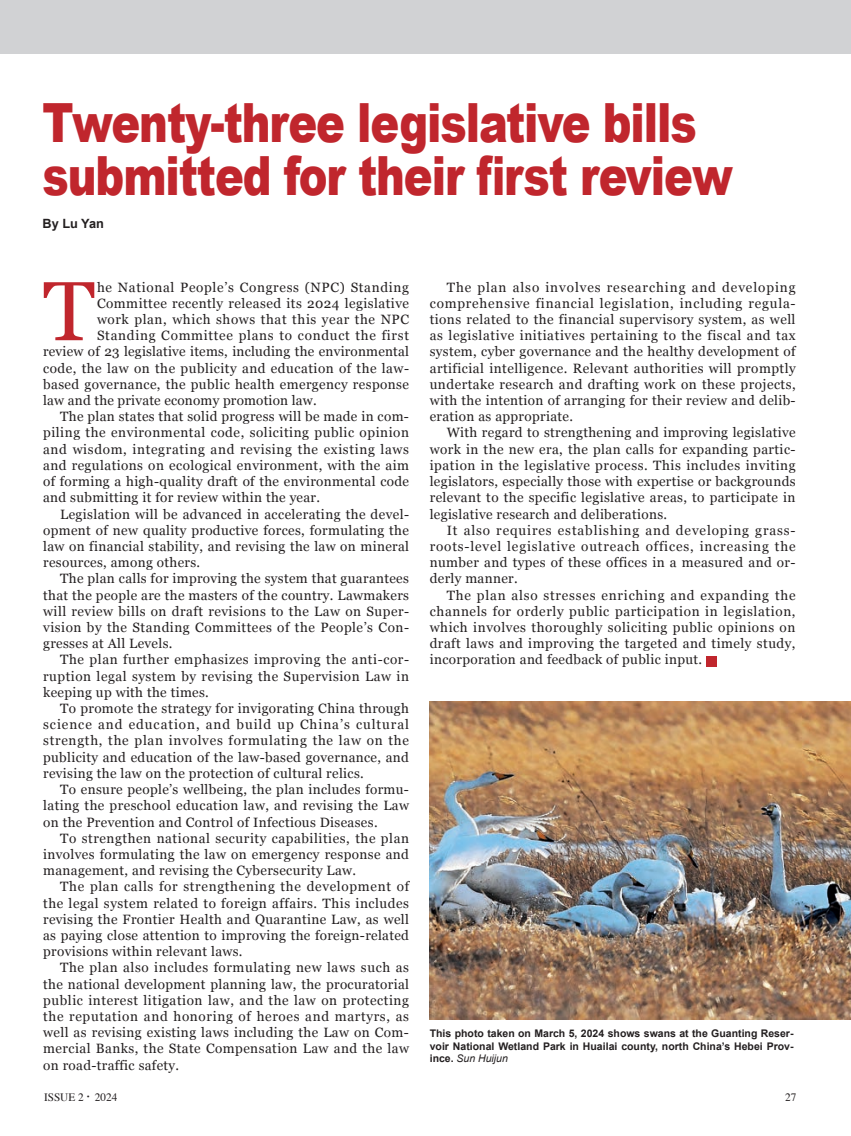
<style>
.page{position:relative;width:851px;height:1136px;background:#fff}
.page>*{position:absolute;margin:0;border:0;box-sizing:border-box;transform-origin:0 0}
.t1{font:83.7px "Georgia";color:#c0262d}
.t2{font:900 54px/52.5px "Arial";letter-spacing:-.025em;color:#c0262d;scale:.8 1}
.t3{font:13.5px "Georgia";letter-spacing:.03em;color:#231f20}
.t4{font:13.5px "Georgia";letter-spacing:.05em;color:#231f20}
.t5{font:13.5px "Georgia";letter-spacing:.06em;color:#231f20}
.t6{font:13.5px "Georgia";letter-spacing:.065em;color:#231f20}
.t7{font:13.5px "Georgia";letter-spacing:.055em;color:#231f20}
.t8{font:13.5px "Georgia";letter-spacing:.07em;color:#231f20}
.t9{font:700 12.75px "Arial";color:#231f20}
.t10{font:11.25px "Times";color:#231f20}
.t11{font:700 10.5px/12.6px "Arial";color:#231f20;text-align:justify}
.s1{font-weight:400;font-style:italic}
.s2{font-size:16.5px}
</style>
<div class="page">
<div style="left:0;top:0;width:850px;height:54px;background:#d1d2d4"></div>
<div style="left:706px;top:656px;width:10px;height:10px;background:#c0262d"></div>
<img style="left:429px;top:701px;width:421px;height:318px">
<p class="t2" style="left:43px;top:95px;width:864px">Twenty-three legislative bills submitted for their first review</p>
<p class="t9" style="left:43px;top:215px;width:63px">By Lu Yan</p>
<p class="t1" style="left:43px;top:250px;width:53px">T</p>
<p class="t4" style="left:97px;top:277px;width:313px">he National People’s Congress (NPC) Standing</p>
<p class="t3" style="left:97px;top:293px;width:313px">Committee recently released its 2024 legislative</p>
<p class="t3" style="left:97px;top:309px;width:313px">work plan, which shows that this year the NPC</p>
<p class="t4" style="left:97px;top:325px;width:313px">Standing Committee plans to conduct the first</p>
<p class="t3" style="left:43px;top:342px;width:367px">review of 23 legislative items, including the environmental</p>
<p class="t3" style="left:43px;top:358px;width:367px">code, the law on the publicity and education of the law-</p>
<p class="t3" style="left:43px;top:374px;width:367px">based governance, the public health emergency response</p>
<p class="t3" style="left:43px;top:390px;width:275px">law and the private economy promotion law.</p>
<p class="t3" style="left:60px;top:406px;width:350px">The plan states that solid progress will be made in com-</p>
<p class="t3" style="left:43px;top:423px;width:367px">piling the environmental code, soliciting public opinion</p>
<p class="t4" style="left:43px;top:439px;width:367px">and wisdom, integrating and revising the existing laws</p>
<p class="t3" style="left:43px;top:455px;width:367px">and regulations on ecological environment, with the aim</p>
<p class="t3" style="left:43px;top:471px;width:367px">of forming a high-quality draft of the environmental code</p>
<p class="t3" style="left:43px;top:487px;width:278px">and submitting it for review within the year.</p>
<p class="t3" style="left:60px;top:504px;width:350px">Legislation will be advanced in accelerating the devel-</p>
<p class="t3" style="left:43px;top:520px;width:367px">opment of new quality productive forces, formulating the</p>
<p class="t3" style="left:43px;top:536px;width:367px">law on financial stability, and revising the law on mineral</p>
<p class="t3" style="left:43px;top:552px;width:158px">resources, among others.</p>
<p class="t3" style="left:60px;top:568px;width:350px">The plan calls for improving the system that guarantees</p>
<p class="t3" style="left:43px;top:585px;width:367px">that the people are the masters of the country. Lawmakers</p>
<p class="t3" style="left:43px;top:601px;width:367px">will review bills on draft revisions to the Law on Super-</p>
<p class="t3" style="left:43px;top:617px;width:367px">vision by the Standing Committees of the People’s Con-</p>
<p class="t3" style="left:43px;top:633px;width:131px">gresses at All Levels.</p>
<p class="t3" style="left:60px;top:649px;width:350px">The plan further emphasizes improving the anti-cor-</p>
<p class="t3" style="left:43px;top:666px;width:367px">ruption legal system by revising the Supervision Law in</p>
<p class="t3" style="left:43px;top:682px;width:167px">keeping up with the times.</p>
<p class="t3" style="left:60px;top:698px;width:350px">To promote the strategy for invigorating China through</p>
<p class="t8" style="left:43px;top:714px;width:367px">science and education, and build up China’s cultural</p>
<p class="t7" style="left:43px;top:730px;width:367px">strength, the plan involves formulating the law on the</p>
<p class="t3" style="left:43px;top:747px;width:367px">publicity and education of the law-based governance, and</p>
<p class="t3" style="left:43px;top:763px;width:322px">revising the law on the protection of cultural relics.</p>
<p class="t3" style="left:60px;top:779px;width:350px">To ensure people’s wellbeing, the plan includes formu-</p>
<p class="t3" style="left:43px;top:795px;width:367px">lating the preschool education law, and revising the Law</p>
<p class="t3" style="left:43px;top:811px;width:336px">on the Prevention and Control of Infectious Diseases.</p>
<p class="t3" style="left:60px;top:828px;width:350px">To strengthen national security capabilities, the plan</p>
<p class="t3" style="left:43px;top:844px;width:367px">involves formulating the law on emergency response and</p>
<p class="t3" style="left:43px;top:860px;width:314px">management, and revising the Cybersecurity Law.</p>
<p class="t4" style="left:60px;top:876px;width:350px">The plan calls for strengthening the development of</p>
<p class="t3" style="left:43px;top:892px;width:367px">the legal system related to foreign affairs. This includes</p>
<p class="t3" style="left:43px;top:909px;width:367px">revising the Frontier Health and Quarantine Law, as well</p>
<p class="t3" style="left:43px;top:925px;width:367px">as paying close attention to improving the foreign-related</p>
<p class="t3" style="left:43px;top:941px;width:201px">provisions within relevant laws.</p>
<p class="t3" style="left:60px;top:957px;width:350px">The plan also includes formulating new laws such as</p>
<p class="t3" style="left:43px;top:973px;width:367px">the national development planning law, the procuratorial</p>
<p class="t3" style="left:43px;top:990px;width:367px">public interest litigation law, and the law on protecting</p>
<p class="t4" style="left:43px;top:1006px;width:367px">the reputation and honoring of heroes and martyrs, as</p>
<p class="t3" style="left:43px;top:1022px;width:367px">well as revising existing laws including the Law on Com-</p>
<p class="t3" style="left:43px;top:1038px;width:367px">mercial Banks, the State Compensation Law and the law</p>
<p class="t3" style="left:43px;top:1054px;width:137px">on road-traffic safety.</p>
<p class="t6" style="left:446px;top:277px;width:350px">The plan also involves researching and developing</p>
<p class="t5" style="left:429px;top:293px;width:367px">comprehensive financial legislation, including regula-</p>
<p class="t3" style="left:429px;top:309px;width:367px">tions related to the financial supervisory system, as well</p>
<p class="t3" style="left:429px;top:325px;width:367px">as legislative initiatives pertaining to the fiscal and tax</p>
<p class="t3" style="left:429px;top:342px;width:367px">system, cyber governance and the healthy development of</p>
<p class="t3" style="left:429px;top:358px;width:367px">artificial intelligence. Relevant authorities will promptly</p>
<p class="t3" style="left:429px;top:374px;width:367px">undertake research and drafting work on these projects,</p>
<p class="t3" style="left:429px;top:390px;width:367px">with the intention of arranging for their review and delib-</p>
<p class="t3" style="left:429px;top:406px;width:145px">eration as appropriate.</p>
<p class="t3" style="left:446px;top:423px;width:350px">With regard to strengthening and improving legislative</p>
<p class="t3" style="left:429px;top:439px;width:367px">work in the new era, the plan calls for expanding partic-</p>
<p class="t3" style="left:429px;top:455px;width:367px">ipation in the legislative process. This includes inviting</p>
<p class="t3" style="left:429px;top:471px;width:367px">legislators, especially those with expertise or backgrounds</p>
<p class="t3" style="left:429px;top:487px;width:367px">relevant to the specific legislative areas, to participate in</p>
<p class="t3" style="left:429px;top:504px;width:239px">legislative research and deliberations.</p>
<p class="t6" style="left:446px;top:520px;width:350px">It also requires establishing and developing grass-</p>
<p class="t5" style="left:429px;top:536px;width:367px">roots-level legislative outreach offices, increasing the</p>
<p class="t3" style="left:429px;top:552px;width:367px">number and types of these offices in a measured and or-</p>
<p class="t3" style="left:429px;top:568px;width:89px">derly manner.</p>
<p class="t5" style="left:446px;top:585px;width:350px">The plan also stresses enriching and expanding the</p>
<p class="t3" style="left:429px;top:601px;width:367px">channels for orderly public participation in legislation,</p>
<p class="t3" style="left:429px;top:617px;width:367px">which involves thoroughly soliciting public opinions on</p>
<p class="t3" style="left:429px;top:633px;width:367px">draft laws and improving the targeted and timely study,</p>
<p class="t3" style="left:429px;top:649px;width:274px">incorporation and feedback of public input.</p>
<p class="t11" style="left:429px;top:1027px;width:365px">This photo taken on March 5, 2024 shows swans at the Guanting Reser&shy;voir National Wetland Park in Huailai county, north China’s Hebei Prov&shy;ince. <span class="s1">Sun Huijun</span></p>
<p class="t10" style="left:44px;top:1086px;width:75px">ISSUE 2 <span class="s2">·</span> 2024</p>
<p class="t10" style="left:784px;top:1086px;width:13px">27</p>
</div>
